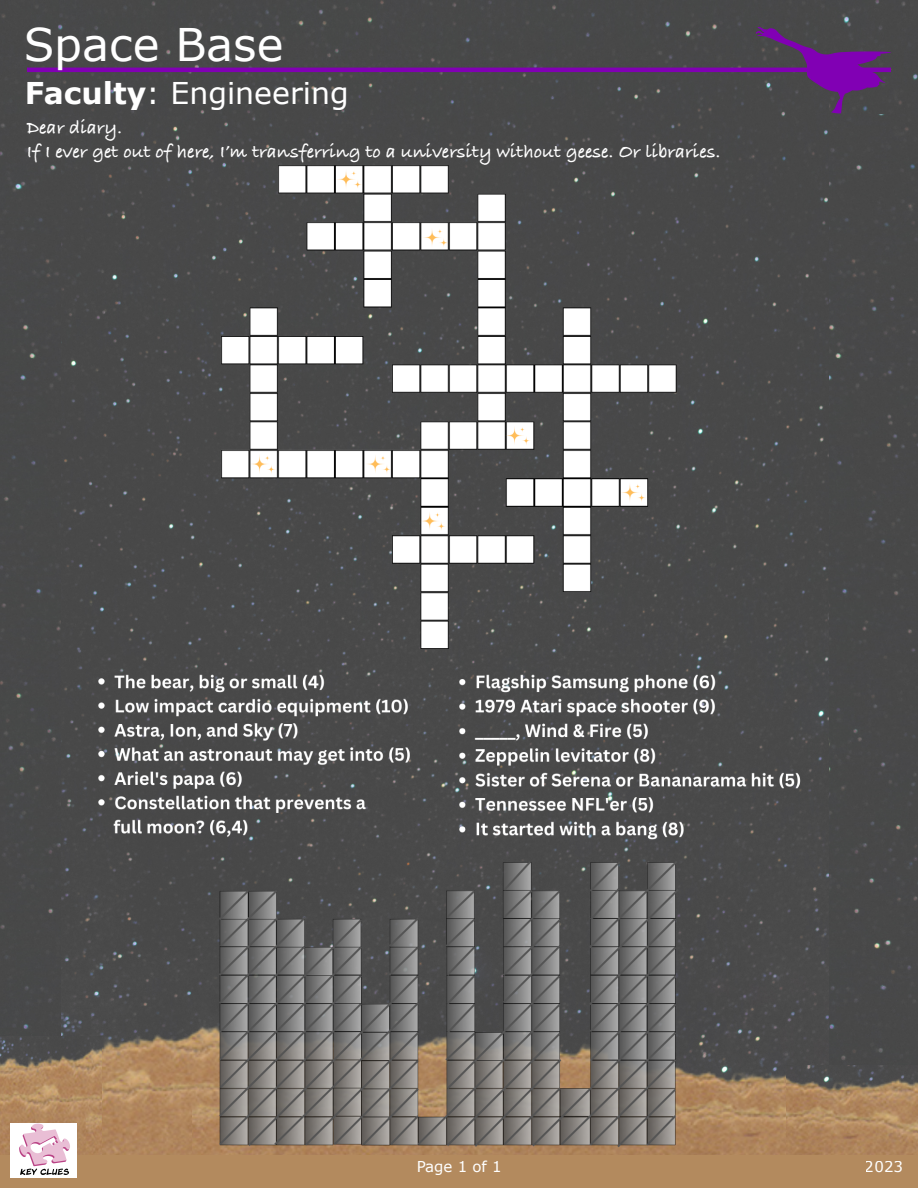
<style>
.page{position:relative;width:918px;height:1188px;background:#fff}
.page>*{position:absolute;margin:0;border:0;box-sizing:border-box;transform-origin:0 0}
.t1{font:45px "Verdana";color:#fff}
.t2{font:30px "Verdana";color:#fff}
.t3{font:700 19.5px/23.4px "Bradley Hand ITCTT";color:#fff}
.t4{font:15px "Verdana";color:#fff}
.s1{font-weight:700}
</style>
<div class="page">
<div style="left:0;top:1146px;width:918px;height:42px;background:#b38a5e"></div>
<div style="left:0;top:113px;width:62px;height:923px;background:#484848"></div>
<div style="left:828px;top:113px;width:90px;height:953px;background:#484848"></div>
<div style="left:0;top:0;width:918px;height:113px;background:#484848"></div>
<img style="left:62px;top:72px;width:766px;height:1082px">
<hr style="left:27px;top:68px;width:864px;height:4px;background:#8100b4">
<svg style="left:756px;top:27px;width:135px;height:86px;background:#583367"></svg>
<img style="left:0;top:1036px;width:101px;height:118px">
<img style="left:11px;top:1123px;width:65px;height:54px">
<img style="left:786px;top:1066px;width:132px;height:88px">
<h1 class="t1" style="left:23px;top:16px;width:262px">Space Base</h1>
<h2 class="t2" style="left:24px;top:74px;width:326px"><span class="s1">Faculty</span>: Engineering</h2>
<p class="t3" style="left:27px;top:115px;width:696px">Dear diary.<br>If I ever get out of here, I’m transferring to a university without geese. Or libraries.</p>
<p class="t4" style="left:416px;top:1157px;width:87px">Page 1 of 1</p>
<p class="t4" style="left:865px;top:1157px;width:40px">2023</p>
</div>
